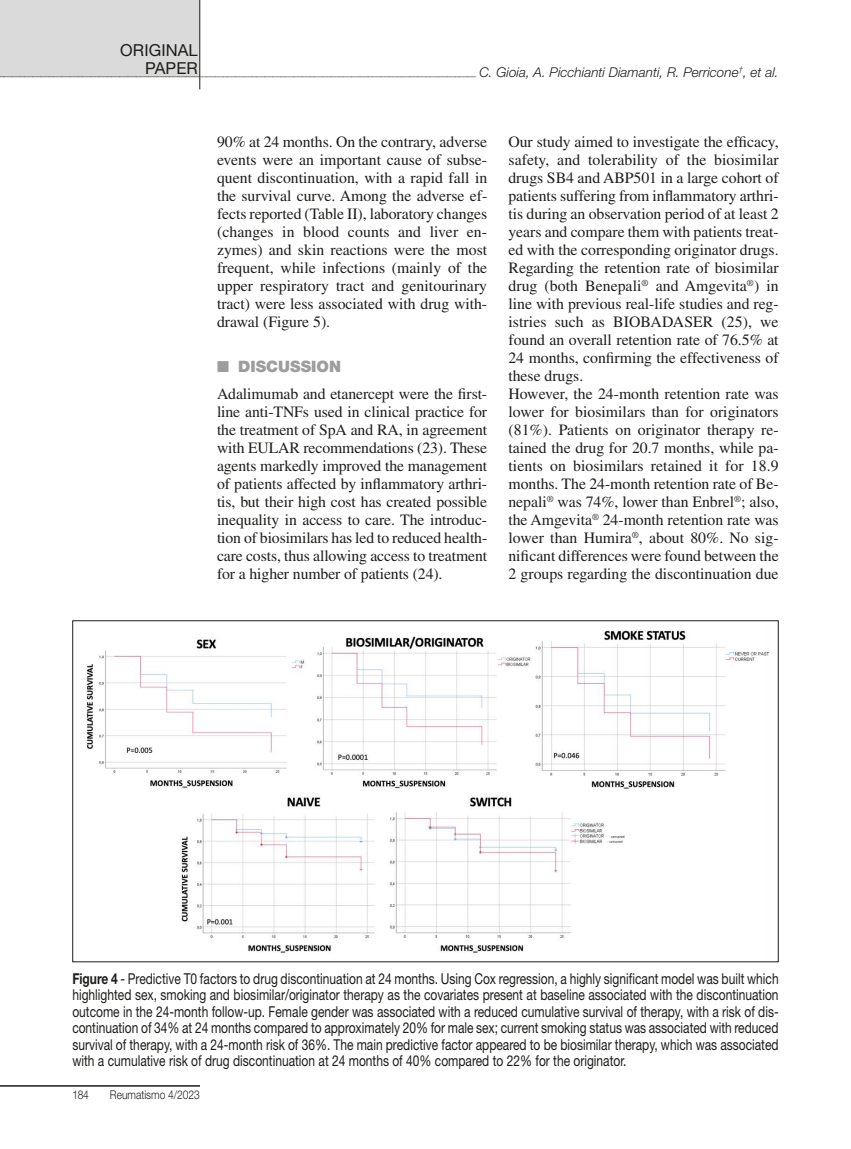
<style>
.page{position:relative;width:851px;height:1149px;background:#fff}
.page>*{position:absolute;margin:0;border:0;box-sizing:border-box;transform-origin:0 0}
.t1{font:16.5px/18px "Helvetica Neue LT Std";letter-spacing:.005em;color:#1d1d1b;text-align:right}
.t2{font:15.75px/18px "Times LT Std";color:#1d1d1b;text-align:justify}
.t3{font:900 15.75px "Helvetica Neue LT Std";color:#9d9d9d}
.t4{font:15px/16.5px "Helvetica Neue LT Std";color:#1d1d1b;text-align:justify;scale:.8 1}
.t5{font:300 12px "Helvetica Neue LT Std";color:#1d1d1b;scale:.85 1}
.t6{font:italic 300 9px "Helvetica Neue LT Std";color:#1d1d1b}
.s1{font-size:13.5px}
.s2{font-weight:700}
</style>
<div class="page">
<div style="left:0;top:0;width:200px;height:77px;background:#dadada"></div>
<hr style="left:199px;top:0;width:1px;height:89px;background:#1d1d1b">
<hr style="left:0;top:1084px;width:200px;height:2px;background:#1d1d1b">
<img style="left:86px;top:630px;width:682px;height:323px">
<p class="t1" style="left:120px;top:41px;width:79px">ORIGINAL<br>PAPER</p>
<p class="t6" style="left:-1px;top:67px;width:780px">___________________________________________________________________________________________________________________ <span class="s1">C. Gioia, A. Picchianti Diamanti, R. Perricone</span><sup>†</sup><span class="s1">, et al.</span></p>
<p class="t2" style="left:217px;top:132px;width:272px">90% at 24 months. On the contrary, adverse events were an important cause of subse&shy;quent discontinuation, with a rapid fall in the survival curve. Among the adverse ef&shy;fects reported (Table II), laboratory changes (changes in blood counts and liver en&shy;zymes) and skin reactions were the most frequent, while infections (mainly of the upper respiratory tract and genitourinary tract) were less associated with drug with&shy;drawal (Figure 5).</p>
<p class="t3" style="left:217px;top:357px;width:125px">■ DISCUSSION</p>
<p class="t2" style="left:217px;top:384px;width:272px">Adalimumab and etanercept were the first&shy;line anti-TNFs used in clinical practice for the treatment of SpA and RA, in agreement with EULAR recommendations (23). These agents markedly improved the management of patients affected by inflammatory arthri&shy;tis, but their high cost has created possible inequality in access to care. The introduc&shy;tion of biosimilars has led to reduced health&shy;care costs, thus allowing access to treatment for a higher number of patients (24).</p>
<p class="t2" style="left:508px;top:132px;width:272px;text-align:left">Our study aimed to investigate the efficacy, safety, and tolerability of the biosimilar drugs SB4 and ABP501 in a large cohort of patients suffering from inflammatory arthri&shy;tis during an observation period of at least 2 years and compare them with patients treat&shy;ed with the corresponding originator drugs.<br>Regarding the retention rate of biosimilar drug (both Benepali<sup>®</sup> and Amgevita<sup>®</sup>) in line with previous real-life studies and reg&shy;istries such as BIOBADASER (25), we found an overall retention rate of 76.5% at 24 months, confirming the effectiveness of these drugs.<br>However, the 24-month retention rate was lower for biosimilars than for originators (81%). Patients on originator therapy re&shy;tained the drug for 20.7 months, while pa&shy;tients on biosimilars retained it for 18.9 months. The 24-month retention rate of Be&shy;nepali<sup>®</sup> was 74%, lower than Enbrel<sup>®</sup>; also, the Amgevita<sup>®</sup> 24-month retention rate was lower than Humira<sup>®</sup>, about 80%. No sig&shy;nificant differences were found between the 2 groups regarding the discontinuation due</p>
<p class="t4" style="left:72px;top:969px;width:884px"><span class="s2">Figure 4</span> - Predictive T0 factors to drug discontinuation at 24 months. Using Cox regression, a highly significant model was built which highlighted sex, smoking and biosimilar/originator therapy as the covariates present at baseline associated with the discontinuation outcome in the 24-month follow-up. Female gender was associated with a reduced cumulative survival of therapy, with a risk of dis&shy;continuation of 34% at 24 months compared to approximately 20% for male sex; current smoking status was associated with reduced survival of therapy, with a 24-month risk of 36%. The main predictive factor appeared to be biosimilar therapy, which was associated with a cumulative risk of drug discontinuation at 24 months of 40% compared to 22% for the originator.</p>
<p class="t5" style="left:72px;top:1086px;width:21px">184</p>
<p class="t5" style="left:110px;top:1086px;width:107px">Reumatismo 4/2023</p>
</div>
